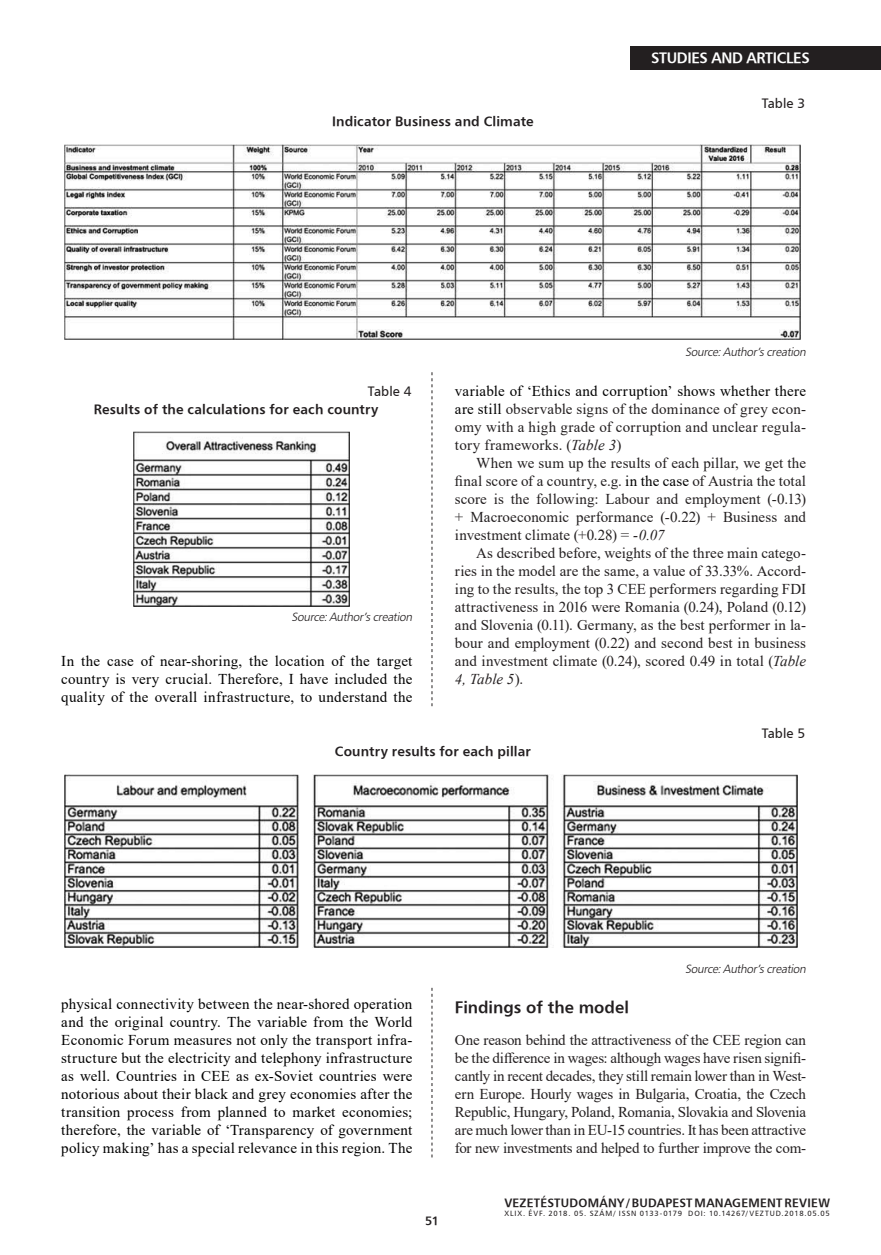
<style>
.page{position:relative;width:881px;height:1255px;background:#fff}
.page>*{position:absolute;margin:0;border:0;box-sizing:border-box;transform-origin:0 0}
.Kiemelés_I{font:16.5px "H Humanist 777 BT Bold";color:#231f20}
.kenyérszöveg_tompa{font:15px/18px "Times New Roman";letter-spacing:.02em;color:#000;text-align:justify}
.kenyérszöveg_opcioná{font:15px/18px "Times New Roman";letter-spacing:.005em;color:#231f20;text-align:justify}
.kenyérszöveg_tompa-2{font:15px/18px "Times New Roman";color:#231f20;text-align:justify}
.t1{font:15px "H Humanist 777 BT Bold";letter-spacing:-.025em;color:#fff}
.Táblázat_cím{font:13.5px "H Humanist 777 BT Bold";letter-spacing:.01em;color:#231f20}
.Táblázat_cím-2{font:13.5px "H Humanist 777 BT";letter-spacing:.005em;color:#231f20}
.Lábjegyzet{font:italic 12px "Humanist 777 Lt PFL";color:#231f20}
.t2{font:12px "H Humanist 777 BT Bold";letter-spacing:.02em;color:#231f20}
.t3{font:7.5px "H Humanist 777 BT";letter-spacing:.11em;color:#231f20}
.s1{color:#000}
.s2{font-style:italic}
</style>
<div class="page">
<div style="left:629px;top:46px;width:251px;height:23px;background:#231f20"></div>
<svg style="left:431px;top:372px;width:1px;height:334px"></svg>
<svg style="left:431px;top:987px;width:1px;height:170px"></svg>
<img style="left:64px;top:144px;width:735px;height:195px">
<img style="left:64px;top:774px;width:733px;height:173px">
<img style="left:134px;top:431px;width:215px;height:175px">
<p class="t1" style="left:651px;top:49px;width:160px">STUDIES AND ARTICLES</p>
<p class="Táblázat_cím" style="left:332px;top:113px;width:203px">Indicator Business and Climate</p>
<p class="Táblázat_cím-2" style="left:761px;top:95px;width:45px">Table 3</p>
<p class="Lábjegyzet" style="left:684px;top:344px;width:124px">Source:Author’screation</p>
<p class="Táblázat_cím-2" style="left:368px;top:383px;width:45px">Table 4</p>
<p class="Táblázat_cím" style="left:94px;top:401px;width:286px">Results of the calculations for each country</p>
<p class="Lábjegyzet" style="left:291px;top:609px;width:124px">Source:Author’screation</p>
<p class="kenyérszöveg_tompa" style="left:61px;top:652px;width:352px">In the case of near-shoring, the location of the target country is very crucial. Therefore, I have included the quality of the overall infrastructure, to understand the</p>
<p class="kenyérszöveg_tompa-2" style="left:455px;top:382px;width:352px"><span class="s1">variable of ‘Ethics and corruption’ shows whether there are still</span> observable signs of the dominance of grey econ&shy;omy with a high grade of corruption and unclear regula&shy;tory frameworks. (<span class="s2">Table 3</span>)</p>
<p class="kenyérszöveg_opcioná" style="left:455px;top:454px;width:352px;text-indent:21px">When we sum up the results of each pillar, we get the final score of a country, e.g. <span class="s1">in the case</span> of Austria the total score is the following: Labour and employment (-0.13) + Macroeconomic performance (-0.22) + Business and investment climate (+0.28) = <span class="s2">-0.07</span></p>
<p class="kenyérszöveg_opcioná" style="left:455px;top:544px;width:352px;text-indent:21px">As described before, weights of the three main catego&shy;ries in the model are the same, a value of 33.33%. Accord&shy;ing to the results, the top 3 CEE performers regarding FDI attractiveness in 2016 were Romania (0.24), Poland (0.12) and Slovenia (0.11). Germany, as the best performer in la&shy;bour and employment (0.22) and second best in business and investment climate (0.24), scored 0.49 in total (<span class="s2">Table 4, Table 5</span>).</p>
<p class="Táblázat_cím-2" style="left:761px;top:725px;width:45px">Table 5</p>
<p class="Táblázat_cím" style="left:335px;top:743px;width:197px">Country results for each pillar</p>
<p class="Lábjegyzet" style="left:684px;top:960px;width:124px">Source:Author’screation</p>
<p class="kenyérszöveg_tompa" style="left:61px;top:994px;width:352px">physical connectivity between the near-shored operation and the original country. The variable from the World Economic Forum measures not only the transport infra&shy;structure but the electricity and telephony infrastructure as well. Countries in CEE as ex-Soviet countries were notorious about their black and grey economies after the transition process from planned to market economies; therefore, the variable of ‘Transparency of government policy making’ has a special relevance in this region. The</p>
<p class="t2" style="left:425px;top:1212px;width:15px">51</p>
<p class="Kiemelés_I" style="left:455px;top:996px;width:175px">Findings of the model</p>
<p class="kenyérszöveg_tompa-2" style="left:455px;top:1030px;width:352px">One reason behind the attractiveness of the CEE region can be the difference in wages: although wages have risen signifi&shy;cantly in recent decades, they still remain lower than in West&shy;ern Europe. Hourly wages in Bulgaria, Croatia, the Czech Republic, Hungary, Poland, Romania, Slovakia and Slovenia are much lower than in EU-15 countries. It has been attractive for new investments and helped to further improve the com-</p>
<p class="t2" style="left:504px;top:1194px;width:327px">VEZETÉSTUDOMÁNY / BUDAPEST MANAGEMENT REVIEW</p>
<p class="t3" style="left:504px;top:1208px;width:327px">XLIX. ÉVF. 2018. 05. SZÁM/ ISSN 0133-0179 DOI: 10.14267/VEZTUD.2018.05.05</p>
</div>
